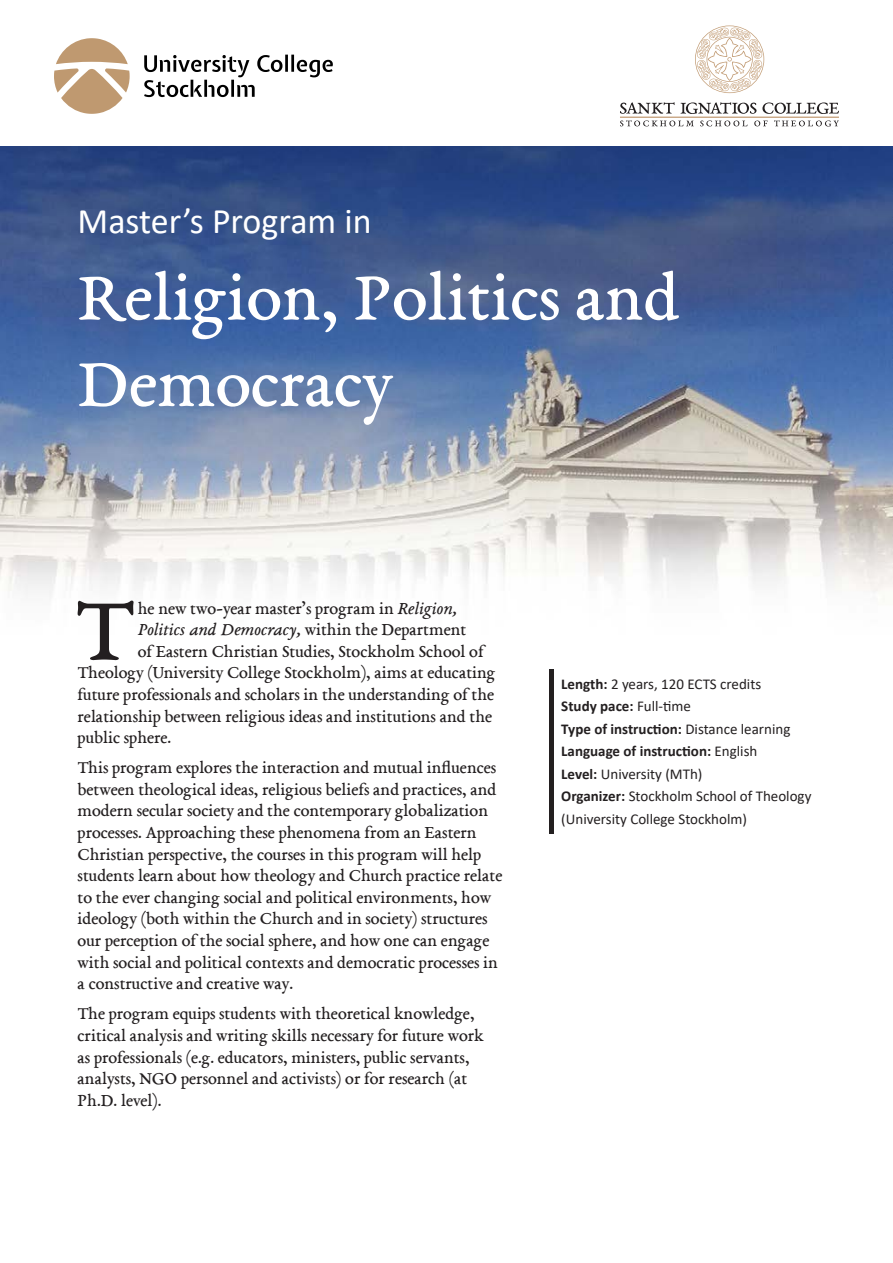
<style>
.page{position:relative;width:893px;height:1263px;background:#fff}
.page>*{position:absolute;margin:0;border:0;box-sizing:border-box;transform-origin:0 0}
.Header_1{font:72px/86.4px "EB Garamond 08";color:#fff}
.Header_sub-caption{font:36px "Calibri";color:#fff}
.Body{font:18px/21.6px "EB Garamond 08";color:#231f20}
.Body-2{font:italic 18px "EB Garamond 08";color:#231f20}
.Quick-info{font:15px/22.5px "Calibri";color:#231f20}
.Quick-info-2{font:700 15px "Calibri";color:#231f20}
.s1{font-style:italic}
.s2{font-style:normal}
.s3{font-weight:700}
.s4{font-weight:400}
</style>
<div class="page">
<img style="left:0;top:147px;width:893px;height:687px">
<svg style="left:144px;top:55px;width:189px;height:42px"></svg>
<svg style="left:54px;top:38px;width:76px;height:76px"></svg>
<svg style="left:620px;top:120px;width:219px;height:6px"></svg>
<svg style="left:620px;top:102px;width:219px;height:12px"></svg>
<hr style="left:620px;top:117px;width:219px;height:1px;background:#c09971">
<svg style="left:695px;top:26px;width:69px;height:67px"></svg>
<svg style="left:78px;top:601px;width:56px;height:59px"></svg>
<hr style="left:550px;top:669px;width:4px;height:165px;background:#231f20">
<p class="Header_sub-caption" style="left:78px;top:196px;width:296px">Master s’ Program in</p>
<h1 class="Header_1" style="left:78px;top:253px;width:603px">Religion, Politics and<br>Democracy</h1>
<p class="Body" style="left:138px;top:597px;width:321px">he new two-year master s’ program in <span class="s1">Religion,</span></p>
<p class="Body-2" style="left:138px;top:618px;width:330px">Politics and Democracy, <span class="s2">within the Department</span></p>
<p class="Body" style="left:138px;top:640px;width:347px">of Eastern Christian Studies, Stockholm School of</p>
<p class="Body" style="left:78px;top:662px;width:419px">Theology (University College Stockholm ,) aims at educating</p>
<p class="Body" style="left:78px;top:683px;width:418px">future professionals and scholars in the understanding of the</p>
<p class="Body" style="left:78px;top:705px;width:416px">relationship between religious ideas and institutions and the</p>
<p class="Body" style="left:78px;top:727px;width:95px">public sphere.</p>
<p class="Body" style="left:78px;top:757px;width:426px">This program explores the interaction and mutual influences between theological ideas, religious beliefs and practices, and modern secular society and the contemporary globalization processes. Approaching these phenomena from an Eastern Christian perspective, the courses in this program will help students learn about how theology and Church practice relate to the ever changing social and political environments, how ideology (both within the Church and in society) structures our perception of the social sphere, and how one can engage with social and political contexts and democratic processes in a constructive and creative way.</p>
<p class="Body" style="left:78px;top:1003px;width:408px">The program equips students with theoretical knowledge, critical analysis and writing skills necessary for future work as professionals .g.e( educators, ministers, public servants, analysts, NGO personnel and activists) or for research (at Ph D. . level .(</p>
<p class="Quick-info" style="left:561px;top:672px;width:201px"><span class="s3">Length</span> 2<span class="s3">:</span> years, 120 ECTS credits</p>
<p class="Quick-info-2" style="left:561px;top:696px;width:131px">Study pace: <span class="s4">Full-time</span></p>
<p class="Quick-info-2" style="left:561px;top:718px;width:231px">Type of instruction: <span class="s4">Distance learning</span></p>
<p class="Quick-info-2" style="left:561px;top:741px;width:198px">Language of instruction: <span class="s4">English</span></p>
<p class="Quick-info" style="left:561px;top:762px;width:143px"><span class="s3">Level:</span> University (MTh(</p>
<p class="Quick-info" style="left:561px;top:785px;width:252px"><span class="s3">Organizer:</span> Stockholm School of Theology (University College Stockholm(</p>
</div>
